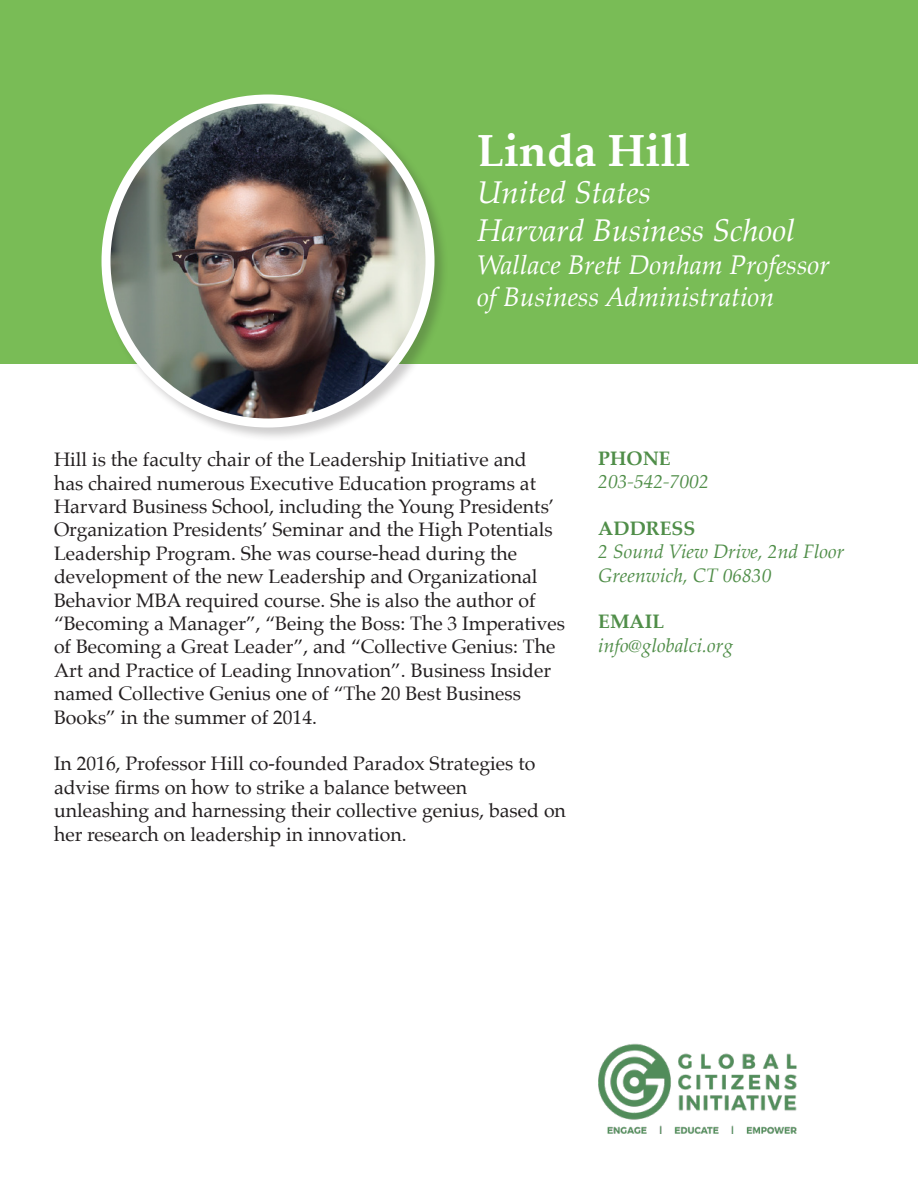
<style>
.page{position:relative;width:918px;height:1188px;background:#fff}
.page>*{position:absolute;margin:0;border:0;box-sizing:border-box;transform-origin:0 0}
.t1{font:700 45px "Palatino Linotype";color:#fff}
.t2{font:italic 31.5px "Palatino Linotype";color:#fff}
.t3{font:italic 27px/32.4px "Palatino Linotype";color:#fff}
.t4{font:19.5px/23.4px "Palatino";color:#231f20}
.t5{font:italic 19.5px "Palatino Linotype";color:#508e49}
.t6{font:700 19.5px "Palatino Linotype";color:#508e49}
</style>
<div class="page">
<div style="left:0;top:0;width:918px;height:364px;background:#79bc56"></div>
<div style="left:100px;top:93px;width:349px;height:349px;background:#231f20;opacity:.23"></div>
<img style="left:106px;top:99px;width:324px;height:324px;border-radius:162px">
<div style="left:102px;top:94px;width:333px;height:334px;border:9px solid #fff;border-radius:50%"></div>
<img style="left:598px;top:1044px;width:199px;height:90px">
<p class="t1" style="left:477px;top:118px;width:215px">Linda Hill</p>
<p class="t2" style="left:477px;top:170px;width:176px">United States</p>
<p class="t2" style="left:477px;top:208px;width:320px">Harvard Business School</p>
<p class="t3" style="left:477px;top:247px;width:355px">Wallace Brett Donham Professor of Business Administration</p>
<p class="t4" style="left:54px;top:448px;width:502px">Hill is the faculty chair of the Leadership Initiative and has chaired numerous Executive Education programs at Harvard Business School, including the Young Presidents’ Organization Presidents’ Seminar and the High Potentials Leadership Program. She was course-head during the development of the new Leadership and Organizational</p>
<p class="t4" style="left:54px;top:588px;width:513px">Behavior MBA required course. She is also the author of “Becoming a Manager”, “Being the Boss: The 3 Imperatives of Becoming a Great Leader”, and “Collective Genius: The Art and Practice of Leading Innovation”. Business Insider named Collective Genius one of “The 20 Best Business Books” in the summer of 2014.</p>
<p class="t4" style="left:54px;top:752px;width:483px">In 2016, Professor Hill co-founded Paradox Strategies to advise firms on how to strike a balance between</p>
<p class="t4" style="left:54px;top:799px;width:514px">unleashing and harnessing their collective genius, based on her research on leadership in innovation.</p>
<p class="t6" style="left:598px;top:444px;width:74px">PHONE</p>
<p class="t5" style="left:598px;top:467px;width:112px">203-542-7002</p>
<p class="t6" style="left:598px;top:514px;width:99px">ADDRESS</p>
<p class="t5" style="left:598px;top:538px;width:248px">2 Sound View Drive, 2nd Floor</p>
<p class="t5" style="left:598px;top:561px;width:175px">Greenwich, CT 06830</p>
<p class="t6" style="left:598px;top:608px;width:67px">EMAIL</p>
<p class="t5" style="left:598px;top:631px;width:136px">info@globalci.org</p>
</div>
